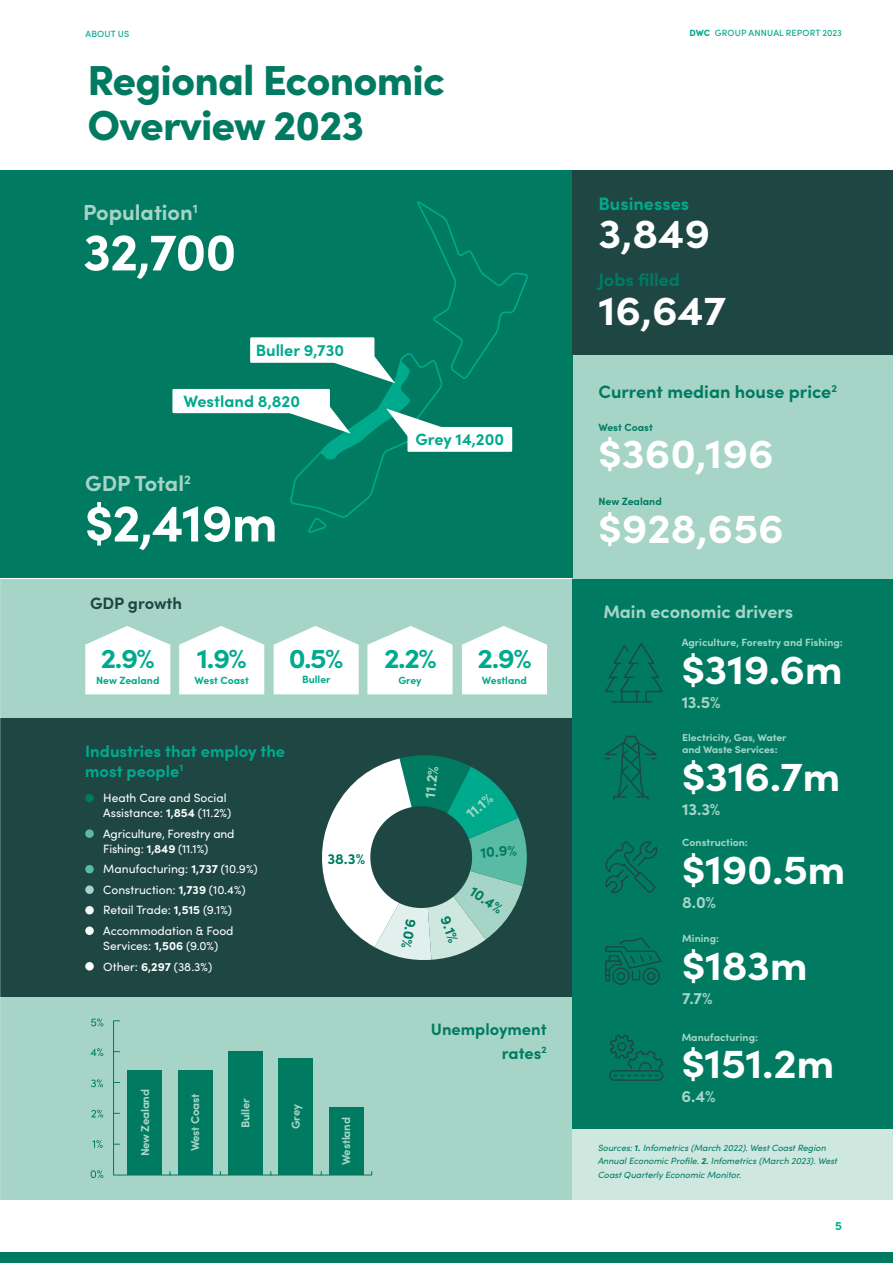
<style>
.page{position:relative;width:893px;height:1263px;background:#fff}
.page>*{position:absolute;margin:0;border:0;box-sizing:border-box;transform-origin:0 0}
.t1{font:700 52.8px "Sofia Pro";letter-spacing:-.02em;color:#fff}
.t2{font:900 42px/45px "Sofia Pro";letter-spacing:-.02em;color:#007b62}
.t3{font:700 41.25px "Sofia Pro";letter-spacing:-.01em;color:#fff;scale:1.05 1}
.t4{font:700 27.3px "Sofia Pro";color:#00aa8d;scale:1.05 1}
.t5{font:700 21.9px "Sofia Pro";color:#a6d5c7}
.t6{font:700 18px "Sofia Pro";color:#007b62}
.t7{font:700 18px "Sofia Pro";color:#a6d5c7}
.t8{font:700 18px "Sofia Pro";color:#00aa8d}
.t9{font:700 16.5px/19.5px "Sofia Pro";color:#00aa8d}
.t10{font:700 16.5px "Sofia Pro";color:#a6d5c7}
.t11{font:700 16.5px/24px "Sofia Pro";color:#007b62;text-align:right}
.t12{font:700 16.5px "Sofia Pro";color:#1e4744}
.t13{font:700 16.35px "Sofia Pro";color:#00aa8d}
.t14{font:700 14.85px "Sofia Pro";color:#007b62}
.t15{font:700 14.85px "Sofia Pro";color:#a6d5c7}
.t16{font:12px/20.5px "Sofia Pro";color:#fff}
.t17{font:700 12px "Sofia Pro";color:#00aa8d}
.t18{font:700 11.55px "Sofia Pro";letter-spacing:-.02em;color:#a6d5c7}
.t19{font:700 10.5px "Sofia Pro";color:#a6d5c7}
.t20{font:700 10.5px "Sofia Pro";color:#00aa8d}
.t21{font:700 10.5px "Sofia Pro";color:#007b62}
.t22{font:700 10.05px/12px "Sofia Pro";letter-spacing:-.01em;color:#a6d5c7;scale:1.05 1}
.t23{font:italic 9px/13.5px "Sofia Pro";color:#007b62}
.t24{font:500 9px "Sofia Pro";letter-spacing:.02em;color:#00aa8d}
.s1{font-weight:900}
.s2{font-weight:700}
</style>
<div class="page">
<div style="left:0;top:1252px;width:893px;height:11px;background:#007b62"></div>
<div style="left:0;top:995px;width:573px;height:204px;background:#a6d5c7"></div>
<div style="left:0;top:579px;width:573px;height:148px;background:#a6d5c7"></div>
<div style="left:0;top:719px;width:573px;height:278px;background:#1e4744"></div>
<div style="left:572px;top:1128px;width:321px;height:72px;background:#cee7df"></div>
<div style="left:572px;top:355px;width:321px;height:224px;background:#a6d5c7"></div>
<div style="left:572px;top:579px;width:321px;height:549px;background:#007b62"></div>
<div style="left:0;top:170px;width:573px;height:408px;background:#007b62"></div>
<div style="left:572px;top:170px;width:321px;height:185px;background:#1e4744"></div>
<svg style="left:85px;top:626px;width:85px;height:68px;background:#f2f9f7"></svg>
<svg style="left:179px;top:626px;width:85px;height:68px;background:#f2f9f7"></svg>
<svg style="left:274px;top:626px;width:85px;height:68px;background:#f2f9f7"></svg>
<svg style="left:367px;top:626px;width:85px;height:68px;background:#f2f9f7"></svg>
<svg style="left:462px;top:626px;width:85px;height:68px;background:#f2f9f7"></svg>
<div style="left:85px;top:794px;width:9px;height:8px;background:#007b62;border-radius:50%"></div>
<div style="left:85px;top:829px;width:9px;height:9px;background:#5abba4;border-radius:50%"></div>
<div style="left:85px;top:865px;width:9px;height:8px;background:#5abba4;border-radius:50%"></div>
<div style="left:85px;top:885px;width:9px;height:9px;background:#a6d5c7;border-radius:50%"></div>
<div style="left:85px;top:906px;width:9px;height:8px;background:#f1f8f6;border-radius:50%"></div>
<div style="left:85px;top:926px;width:9px;height:9px;background:#f6fbfa;border-radius:50%"></div>
<div style="left:85px;top:962px;width:9px;height:8px;background:#fff;border-radius:50%"></div>
<svg style="left:290px;top:201px;width:238px;height:332px"></svg>
<div style="left:172px;top:389px;width:158px;height:24px;background:#fff"></div>
<div style="left:250px;top:337px;width:124px;height:26px;background:#fff"></div>
<div style="left:407px;top:427px;width:105px;height:25px;background:#fff"></div>
<svg style="left:288px;top:352px;width:161px;height:107px"></svg>
<hr style="left:113px;top:1021px;width:1px;height:154px;background:#007b62">
<svg style="left:91px;top:1170px;width:12px;height:8px"></svg>
<svg style="left:92px;top:1140px;width:11px;height:8px"></svg>
<svg style="left:91px;top:1110px;width:12px;height:7px"></svg>
<svg style="left:91px;top:1079px;width:12px;height:8px"></svg>
<svg style="left:90px;top:1048px;width:13px;height:8px"></svg>
<svg style="left:91px;top:1018px;width:12px;height:8px"></svg>
<div style="left:228px;top:1052px;width:34px;height:123px;background:#007b62"></div>
<div style="left:279px;top:1058px;width:34px;height:117px;background:#007b62"></div>
<div style="left:329px;top:1107px;width:34px;height:68px;background:#007b62"></div>
<hr style="left:120px;top:1175px;width:252px;height:1px;background:#007b62">
<svg style="left:605px;top:937px;width:57px;height:48px"></svg>
<svg style="left:605px;top:735px;width:52px;height:65px"></svg>
<svg style="left:605px;top:643px;width:58px;height:60px"></svg>
<svg style="left:605px;top:841px;width:52px;height:52px"></svg>
<svg style="left:609px;top:1034px;width:55px;height:47px"></svg>
<svg style="left:270px;top:718px;width:259px;height:242px"></svg>
<div style="left:178px;top:1070px;width:34px;height:105px;background:#007b62"></div>
<div style="left:128px;top:1070px;width:34px;height:105px;background:#007b62"></div>
<p class="t24" style="left:86px;top:27px;width:45px">ABOUT US</p>
<p class="t24" style="left:689px;top:26px;width:154px"><span class="s1">DWC</span> GROUP ANNUAL REPORT 2023</p>
<h2 class="t2" style="left:87px;top:54px;width:359px">Regional Economic<br>Overview 2023</h2>
<h3 class="t5" style="left:83px;top:195px;width:116px">Population<sup>1</sup></h3>
<h1 class="t1" style="left:83px;top:211px;width:155px">32,700</h1>
<h3 class="t13" style="left:256px;top:338px;width:90px">Buller 9,730</h3>
<h3 class="t13" style="left:184px;top:388px;width:118px">Westland 8,820</h3>
<h3 class="t5" style="left:85px;top:467px;width:107px">GDP Total<sup>2</sup></h3>
<h1 class="t1" style="left:85px;top:482px;width:194px">$2,419m</h1>
<h3 class="t12" style="left:90px;top:591px;width:94px">GDP growth</h3>
<h3 class="t4" style="left:101px;top:638px;width:53px">2.9%</h3>
<p class="t20" style="left:96px;top:672px;width:65px">New Zealand</p>
<h3 class="t4" style="left:197px;top:638px;width:49px">1.9%</h3>
<p class="t20" style="left:195px;top:672px;width:56px">West Coast</p>
<h3 class="t4" style="left:289px;top:637px;width:54px">0.5%</h3>
<p class="t20" style="left:302px;top:671px;width:30px">Buller</p>
<h3 class="t13" style="left:415px;top:426px;width:90px">Grey 14,200</h3>
<h3 class="t4" style="left:384px;top:638px;width:52px">2.2%</h3>
<p class="t20" style="left:398px;top:672px;width:25px">Grey</p>
<h3 class="t4" style="left:478px;top:638px;width:53px">2.9%</h3>
<p class="t20" style="left:482px;top:672px;width:47px">Westland</p>
<h3 class="t9" style="left:85px;top:740px;width:201px">Industries that employ the most people<sup>1</sup></h3>
<p class="t16" style="left:103px;top:790px;width:130px;line-height:15px">Heath Care and Social<br>Assistance: <span class="s2">1,854</span> (11.2%)</p>
<p class="t16" style="left:103px;top:825px;width:133px;line-height:15px">Agriculture, Forestry and<br>Fishing: <span class="s2">1,849</span> (11.1%)</p>
<p class="t16" style="left:103px;top:858px;width:156px">Manufacturing: <span class="s2">1,737</span> (10.9%)<br>Construction: <span class="s2">1,739</span> (10.4%)<br>Retail Trade: <span class="s2">1,515</span> (9.1%)<br>Accommodation &amp; Food</p>
<p class="t16" style="left:103px;top:935px;width:117px">Services: <span class="s2">1,506</span> (9.0%)<br>Other: <span class="s2">6,297</span> (38.3%)</p>
<p class="t14" style="left:327px;top:847px;width:39px">38.3%</p>
<p class="t18" style="left:136px;top:1156px;width:69px;rotate:-90deg">New Zealand</p>
<p class="t18" style="left:186px;top:1151px;width:59px;rotate:-90deg">West Coast</p>
<p class="t18" style="left:237px;top:1128px;width:32px;rotate:-90deg">Buller</p>
<p class="t18" style="left:287px;top:1129px;width:26px;rotate:-90deg">Grey</p>
<p class="t18" style="left:337px;top:1165px;width:49px;rotate:-90deg">Westland</p>
<p class="t14" style="left:423px;top:920px;width:32px;rotate:100deg">9.0%</p>
<p class="t15" style="left:418px;top:797px;width:34px;rotate:-84deg">11.2%</p>
<p class="t15" style="left:460px;top:807px;width:32px;rotate:-41deg">11.1%</p>
<p class="t14" style="left:480px;top:841px;width:38px;rotate:-4deg">10.9%</p>
<p class="t14" style="left:478px;top:880px;width:38px;rotate:34deg">10.4%</p>
<p class="t14" style="left:456px;top:913px;width:29px;rotate:70deg">9.1%</p>
<h3 class="t11" style="left:431px;top:1015px;width:117px">Unemployment rates<sup>2</sup></h3>
<h3 class="t8" style="left:598px;top:190px;width:92px">Businesses</h3>
<h3 class="t3" style="left:598px;top:202px;width:108px">3,849</h3>
<h3 class="t6" style="left:598px;top:266px;width:83px">Jobs filled</h3>
<h3 class="t3" style="left:598px;top:278px;width:123px">16,647</h3>
<h3 class="t6" style="left:598px;top:378px;width:240px">Current median house price<sup>2</sup></h3>
<p class="t21" style="left:598px;top:419px;width:56px">West Coast</p>
<h3 class="t3" style="left:598px;top:422px;width:169px">$360,196</h3>
<p class="t21" style="left:598px;top:494px;width:65px">New Zealand</p>
<h3 class="t3" style="left:598px;top:497px;width:178px">$928,656</h3>
<h3 class="t7" style="left:603px;top:598px;width:191px">Main economic drivers</h3>
<p class="t19" style="left:682px;top:634px;width:163px">Agriculture, Forestry and Fishing:</p>
<h3 class="t3" style="left:682px;top:637px;width:155px">$319.6m</h3>
<h3 class="t10" style="left:682px;top:689px;width:40px">13.5%</h3>
<p class="t22" style="left:682px;top:731px;width:101px">Electricity, Gas, Water and Waste Services:</p>
<h3 class="t3" style="left:682px;top:745px;width:152px">$316.7m</h3>
<h3 class="t10" style="left:682px;top:796px;width:40px">13.3%</h3>
<p class="t19" style="left:682px;top:834px;width:67px">Construction:</p>
<h3 class="t3" style="left:682px;top:837px;width:157px">$190.5m</h3>
<h3 class="t10" style="left:682px;top:889px;width:35px">8.0%</h3>
<p class="t19" style="left:682px;top:930px;width:38px">Mining:</p>
<h3 class="t3" style="left:682px;top:933px;width:121px">$183m</h3>
<h3 class="t10" style="left:682px;top:985px;width:32px">7.7%</h3>
<p class="t19" style="left:682px;top:1029px;width:78px">Manufacturing:</p>
<h3 class="t3" style="left:682px;top:1032px;width:147px">$151.2m</h3>
<h3 class="t10" style="left:682px;top:1084px;width:36px">6.4%</h3>
<p class="t23" style="left:598px;top:1140px;width:241px">Sources: <span class="s2">1.</span> Infometrics (March 2022). West Coast Region<br>Annual Economic Profile. <span class="s2">2.</span> Infometrics (March 2023). West<br>Coast Quarterly Economic Monitor.</p>
<p class="t17" style="left:835px;top:1216px;width:8px">5</p>
</div>
